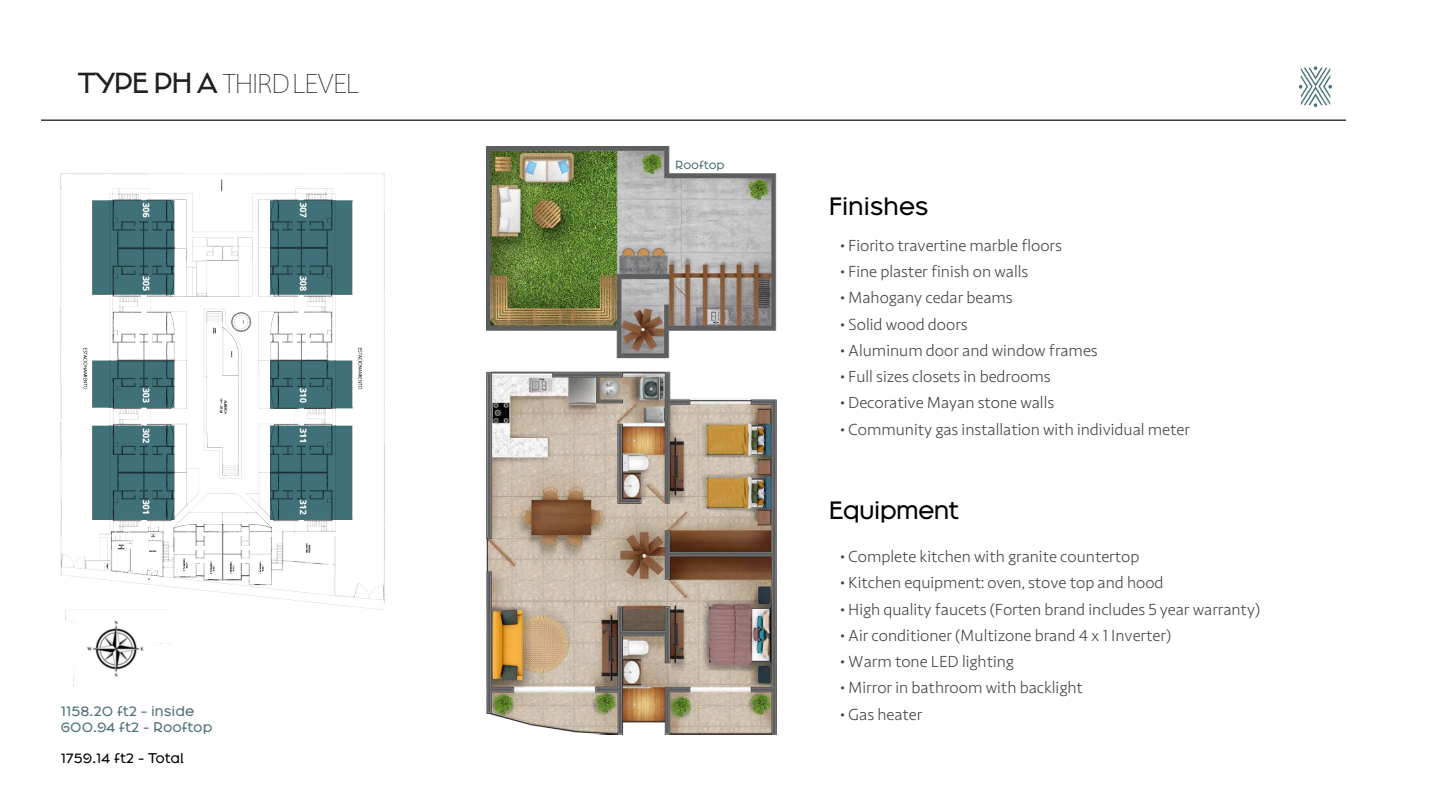
<style>
.page{position:relative;width:1440px;height:811px;background:#fff}
.page>*{position:absolute;margin:0;border:0;box-sizing:border-box;transform-origin:0 0}
.t1{font:100 27.08px "Highgate";letter-spacing:-.07em;color:#221e22}
.t2{font:23.4px "Broadacre Regular 0";letter-spacing:-.04em;color:#000}
.t3{font:23.4px "Broadacre Regular 0";letter-spacing:-.02em;color:#000}
.t4{font:300 15.75px "Highgate";color:#414042}
.t5{font:13.2px/15.8px "Broadacre Regular 0";color:#4a7077}
.t6{font:13.2px "Broadacre Regular 0";color:#000}
.t7{font:11.02px "Broadacre Regular 0";color:#4a7077}
.s1{font-family:"Broadacre Regular 0";font-weight:400}
</style>
<div class="page">
<img style="left:42px;top:66px;width:1304px;height:54px">
<img style="left:61px;top:173px;width:323px;height:514px">
<img style="left:486px;top:146px;width:290px;height:588px">
<div style="left:88px;top:56px;width:331px;height:37px;background:#fff"></div>
<h1 class="t1" style="left:78px;top:67px;width:283px"><span class="s1">TYPE PH A</span> THIRD LEVEL</h1>
<p class="t5" style="left:61px;top:702px;width:153px">1158.20 ft2 - inside<br>600.94 ft2 - Rooftop</p>
<p class="t6" style="left:61px;top:750px;width:125px">1759.14 ft2 - Total</p>
<p class="t7" style="left:675px;top:157px;width:51px">Rooftop</p>
<h2 class="t3" style="left:829px;top:191px;width:102px">Finishes</h2>
<p class="t4" style="left:841px;top:235px;width:223px">• Fiorito travertine marble floors</p>
<p class="t4" style="left:841px;top:261px;width:189px">• Fine plaster finish on walls</p>
<p class="t4" style="left:841px;top:288px;width:174px">• Mahogany cedar beams</p>
<p class="t4" style="left:841px;top:314px;width:129px">• Solid wood doors</p>
<p class="t4" style="left:841px;top:340px;width:259px">• Aluminum door and window frames</p>
<p class="t4" style="left:841px;top:366px;width:212px">• Full sizes closets in bedrooms</p>
<p class="t4" style="left:841px;top:393px;width:215px">• Decorative Mayan stone walls</p>
<p class="t4" style="left:841px;top:419px;width:351px">• Community gas installation with individual meter</p>
<h2 class="t2" style="left:829px;top:495px;width:132px">Equipment</h2>
<p class="t4" style="left:841px;top:546px;width:300px">• Complete kitchen with granite countertop</p>
<p class="t4" style="left:841px;top:573px;width:325px">• Kitchen equipment: oven, stove top and hood</p>
<p class="t4" style="left:841px;top:599px;width:421px">• High quality faucets (Forten brand includes 5 year warranty)</p>
<p class="t4" style="left:841px;top:625px;width:332px">• Air conditioner (Multizone brand 4 x 1 Inverter)</p>
<p class="t4" style="left:841px;top:651px;width:175px">• Warm tone LED lighting</p>
<p class="t4" style="left:841px;top:678px;width:244px">• Mirror in bathroom with backlight</p>
<p class="t4" style="left:841px;top:704px;width:83px">• Gas heater</p>
</div>
